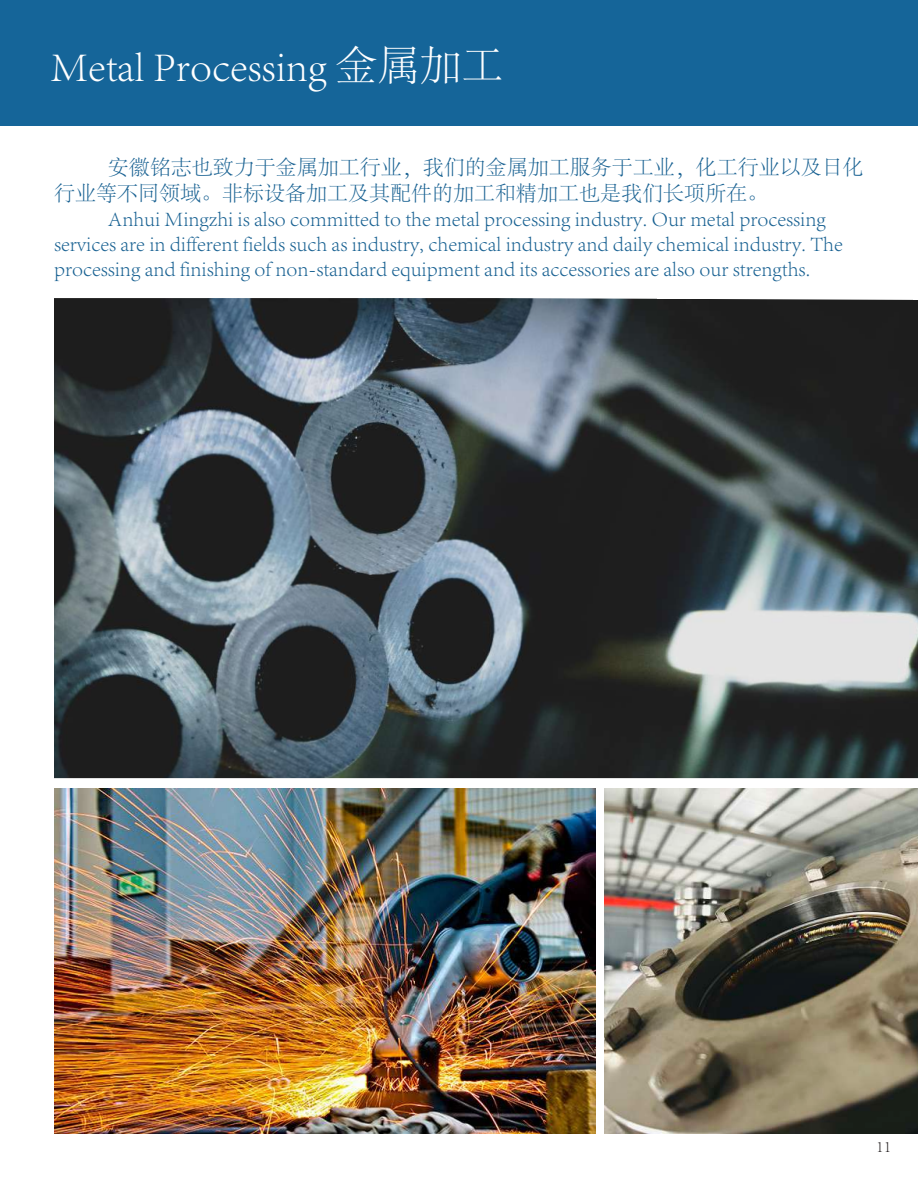
<style>
.page{position:relative;width:918px;height:1188px;background:#fff}
.page>*{position:absolute;margin:0;border:0;box-sizing:border-box;transform-origin:0 0}
.t1{font:300 42px "Adobe Song Std";color:#fff}
.t2{font:300 21px "Adobe Song Std";color:#186192}
.t3{font:300 16.5px "Adobe Song Std";color:#231f20}
</style>
<div class="page">
<div style="left:0;top:0;width:918px;height:125px;background:#156599"></div>
<img style="left:605px;top:788px;width:313px;height:346px">
<img style="left:54px;top:788px;width:541px;height:346px">
<img style="left:54px;top:298px;width:864px;height:480px">
<h1 class="t1" style="left:51px;top:43px;width:454px">Metal Processing 金属加工</h1>
<p class="t2" style="left:108px;top:156px;width:758px">安徽铭志也致力于金属加工行业，我们的金属加工服务于工业，化工行业以及日化</p>
<p class="t2" style="left:54px;top:182px;width:715px">行业等不同领域。非标设备加工及其配件的加工和精加工也是我们长项所在。</p>
<p class="t2" style="left:108px;top:207px;width:719px">Anhui Mingzhi is also committed to the metal processing industry. Our metal processing</p>
<p class="t2" style="left:54px;top:232px;width:790px">services are in different fields such as industry, chemical industry and daily chemical industry. The</p>
<p class="t2" style="left:54px;top:257px;width:758px">processing and finishing of non-standard equipment and its accessories are also our strengths.</p>
<p class="t3" style="left:876px;top:1137px;width:17px">11</p>
</div>
